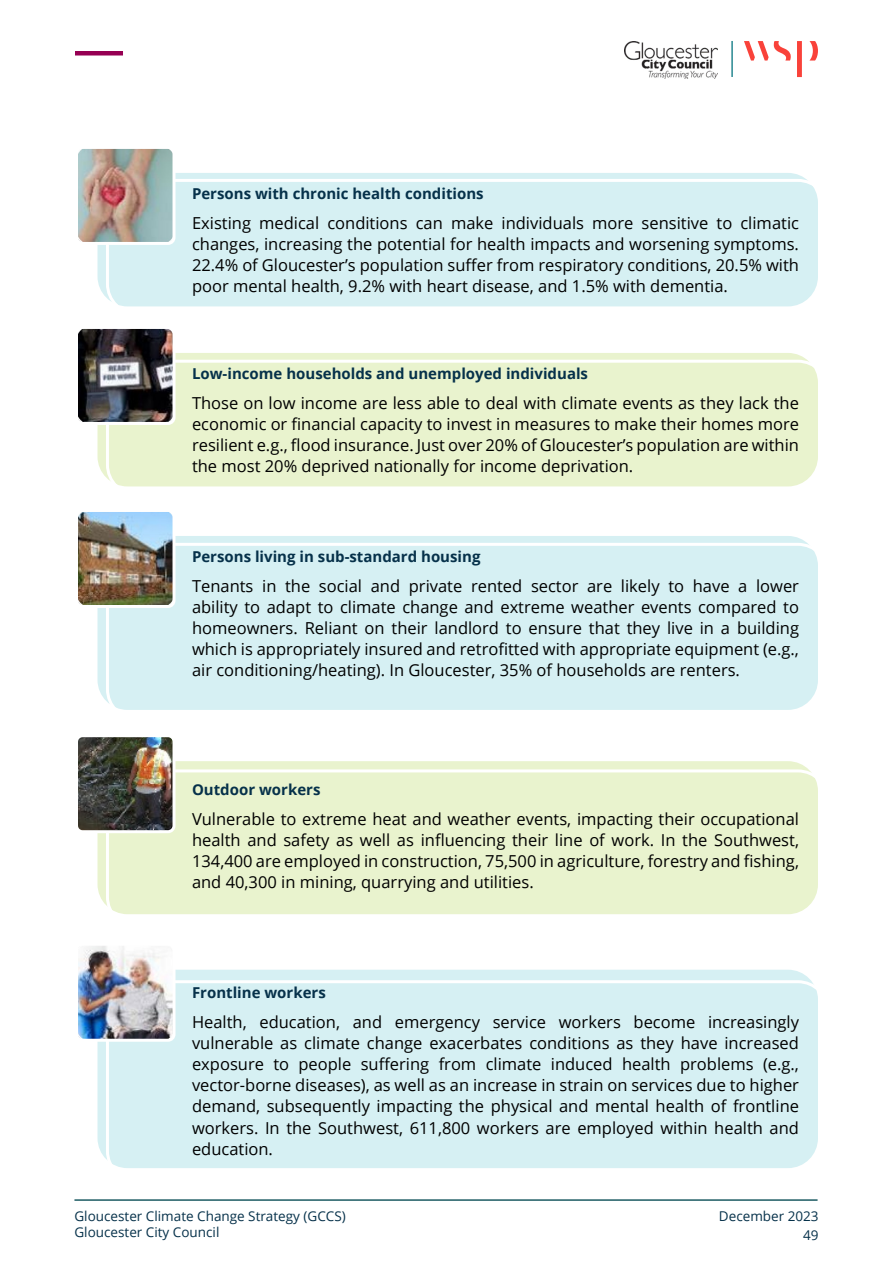
<style>
.page{position:relative;width:893px;height:1263px;background:#fff}
.page>*{position:absolute;margin:0;border:0;box-sizing:border-box;transform-origin:0 0}
.t1{font:16.5px/21px "Open Sans";color:#000;text-align:justify}
.t2{font:700 15px "Open Sans";color:#06314a}
.t3{font:13.5px/16.2px "Open Sans";color:#06314a}
</style>
<div class="page">
<img style="left:624px;top:41px;width:93px;height:37px">
<svg style="left:809px;top:41px;width:9px;height:20px"></svg>
<svg style="left:797px;top:41px;width:5px;height:36px"></svg>
<svg style="left:744px;top:41px;width:47px;height:20px"></svg>
<hr style="left:74px;top:1199px;width:743px;height:2px;background:#1c5b62">
<div style="left:75px;top:51px;width:48px;height:5px;background:#960053"></div>
<hr style="left:731px;top:41px;width:2px;height:36px;background:#288891">
<div style="left:98px;top:761px;width:709px;height:142px;background:#e9f3ce"></div>
<div style="left:98px;top:970px;width:711px;height:186px;background:#d6f0f3"></div>
<div style="left:98px;top:536px;width:706px;height:162px;background:#d6f0f3"></div>
<div style="left:98px;top:353px;width:706px;height:122px;background:#e9f3ce"></div>
<div style="left:98px;top:173px;width:705px;height:122px;background:#d6f0f3"></div>
<div style="left:104px;top:177px;width:714px;height:130px;background:#d6f0f3"></div>
<div style="left:104px;top:358px;width:714px;height:129px;background:#e9f3ce"></div>
<div style="left:104px;top:541px;width:714px;height:169px;background:#d6f0f3"></div>
<div style="left:104px;top:768px;width:714px;height:147px;background:#e9f3ce"></div>
<div style="left:104px;top:979px;width:714px;height:189px;background:#d6f0f3"></div>
<img style="left:79px;top:150px;width:93px;height:91px">
<div style="left:75px;top:146px;width:101px;height:99px;border:3px solid #fff;border-radius:6px"></div>
<img style="left:79px;top:330px;width:93px;height:91px">
<div style="left:75px;top:326px;width:101px;height:99px;border:3px solid #fff;border-radius:6px"></div>
<img style="left:79px;top:513px;width:93px;height:91px">
<div style="left:75px;top:509px;width:101px;height:99px;border:3px solid #fff;border-radius:6px"></div>
<img style="left:79px;top:738px;width:93px;height:91px">
<div style="left:75px;top:734px;width:101px;height:99px;border:3px solid #fff;border-radius:6px"></div>
<img style="left:79px;top:947px;width:93px;height:91px">
<div style="left:75px;top:943px;width:101px;height:99px;border:3px solid #fff;border-radius:6px"></div>
<p class="t2" style="left:192px;top:183px;width:293px">Persons with chronic health conditions</p>
<p class="t1" style="left:192px;top:212px;width:608px">Existing medical conditions can make individuals more sensitive to climatic changes, increasing the potential for health impacts and worsening symptoms.<br>22.4% of Gloucester’s population suffer from respiratory conditions, 20.5% with poor mental health, 9.2% with heart disease, and 1.5% with dementia.</p>
<p class="t2" style="left:192px;top:363px;width:398px">Low-income households and unemployed individuals</p>
<p class="t1" style="left:192px;top:392px;width:608px">Those on low income are less able to deal with climate events as they lack the economic or financial capacity to invest in measures to make their homes more resilient e.g., flood insurance. Just over 20% of Gloucester’s population are within the most 20% deprived nationally for income deprivation.</p>
<p class="t2" style="left:192px;top:546px;width:290px">Persons living in sub-standard housing</p>
<p class="t1" style="left:192px;top:575px;width:609px">Tenants in the social and private rented sector are likely to have a lower ability to adapt to climate change and extreme weather events compared to homeowners. Reliant on their landlord to ensure that they live in a building which is appropriately insured and retrofitted with appropriate equipment (e.g., air conditioning/heating). In Gloucester, 35% of households are renters.</p>
<p class="t2" style="left:192px;top:778px;width:130px">Outdoor workers</p>
<p class="t1" style="left:192px;top:808px;width:608px">Vulnerable to extreme heat and weather events, impacting their occupational health and safety as well as influencing their line of work. In the Southwest, 134,400 are employed in construction, 75,500 in agriculture, forestry and fishing, and 40,300 in mining, quarrying and utilities.</p>
<p class="t2" style="left:192px;top:982px;width:135px">Frontline workers</p>
<p class="t1" style="left:192px;top:1011px;width:608px">Health, education, and emergency service workers become increasingly vulnerable as climate change exacerbates conditions as they have increased exposure to people suffering from climate induced health problems (e.g., vector-borne diseases), as well as an increase in strain on services due to higher demand, subsequently impacting the physical and mental health of frontline workers. In the Southwest, 611,800 workers are employed within health and education.</p>
<p class="t3" style="left:74px;top:1207px;width:273px">Gloucester Climate Change Strategy (GCCS)<br>Gloucester City Council</p>
<p class="t3" style="left:719px;top:1206px;width:101px;line-height:19.5px;text-align:right">December 2023<br>49</p>
</div>
